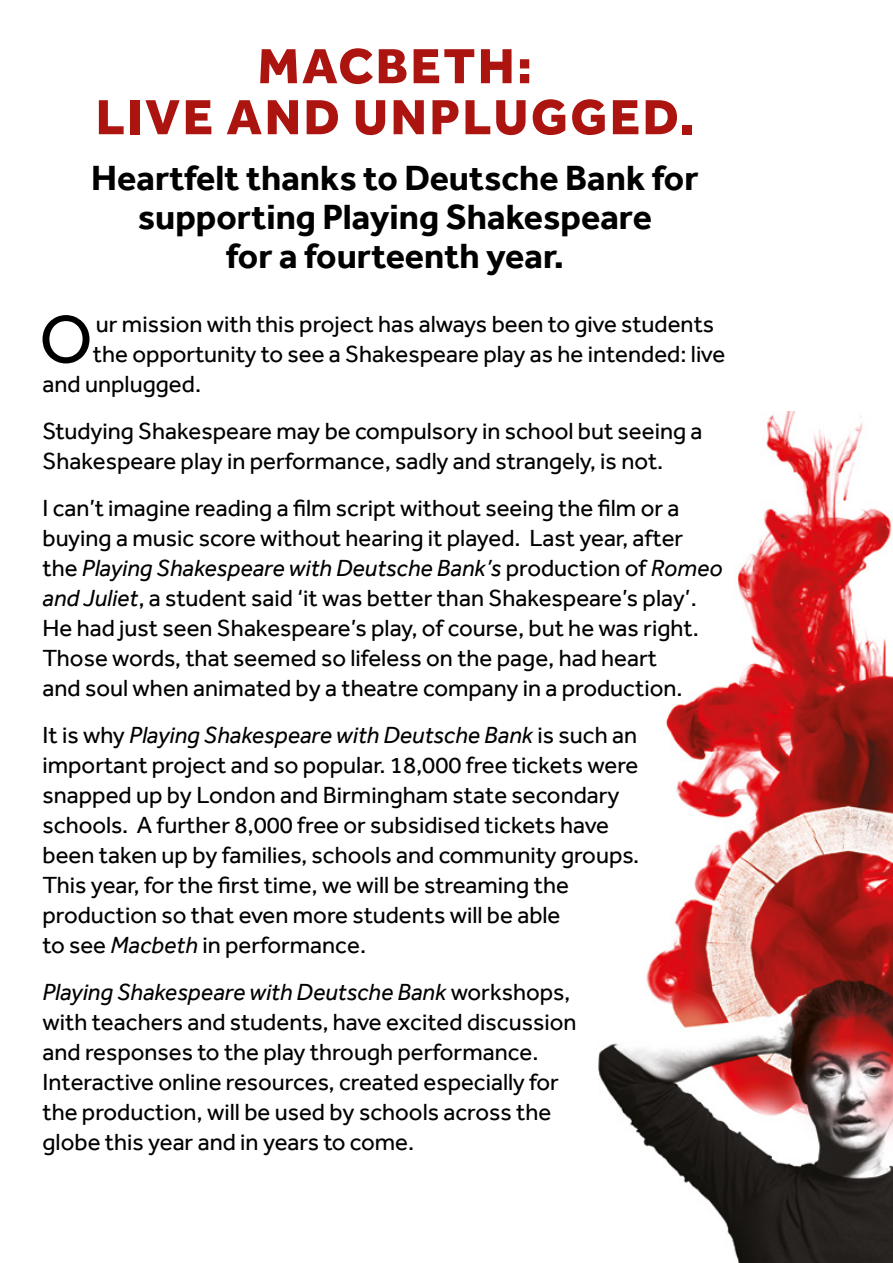
<style>
.page{position:relative;width:893px;height:1263px;background:#fff}
.page>*{position:absolute;margin:0;border:0;box-sizing:border-box;transform-origin:0 0}
.t1{font:69px "Effra";color:#000}
.t2{font:800 51px/51px "Effra";letter-spacing:.05em;color:#ac1410;text-align:center}
.t3{font:700 36px/39px "Effra";color:#000;text-align:center}
.t4{font:24px/30px "Effra";color:#000}
.s1{font-style:italic}
</style>
<div class="page">
<img style="left:598px;top:411px;width:295px;height:852px">
<h2 class="t2" style="left:96px;top:40px;width:600px">MACBETH:<br>LIVE AND UNPLUGGED.</h2>
<h3 class="t3" style="left:91px;top:158px;width:609px">Heartfelt thanks to Deutsche Bank for supporting Playing Shakespeare<br>for a fourteenth year.</h3>
<h1 class="t1" style="left:39px;top:299px;width:55px">O</h1>
<p class="t4" style="left:96px;top:309px;width:620px">ur mission with this project has always been to give students</p>
<p class="t4" style="left:93px;top:339px;width:634px">the opportunity to see a Shakespeare play as he intended: live</p>
<p class="t4" style="left:43px;top:369px;width:160px">and unplugged.</p>
<p class="t4" style="left:43px;top:416px;width:661px">Studying Shakespeare may be compulsory in school but seeing a<br>Shakespeare play in performance, sadly and strangely, is not.</p>
<p class="t4" style="left:43px;top:493px;width:682px">I can’t imagine reading a film script without seeing the film or a buying a music score without hearing it played. Last year, after the <span class="s1">Playing Shakespeare with Deutsche Bank’s</span> production of <span class="s1">Romeo and Juliet</span>, a student said ‘it was better than Shakespeare’s play’.<br>He had just seen Shakespeare’s play, of course, but he was right.<br>Those words, that seemed so lifeless on the page, had heart<br>and soul when animated by a theatre company in a production.</p>
<p class="t4" style="left:43px;top:720px;width:598px">It is why <span class="s1">Playing Shakespeare with Deutsche Bank</span> is such an important project and so popular. 18,000 free tickets were snapped up by London and Birmingham state secondary schools. A further 8,000 free or subsidised tickets have been taken up by families, schools and community groups.<br>This year, for the first time, we will be streaming the production so that even more students will be able<br>to see <span class="s1">Macbeth</span> in performance.</p>
<p class="t4" style="left:43px;top:977px;width:535px"><span class="s1">Playing Shakespeare with Deutsche Bank</span> workshops, with teachers and students, have excited discussion and responses to the play through performance.<br>Interactive online resources, created especially for the production, will be used by schools across the globe this year and in years to come.</p>
</div>
